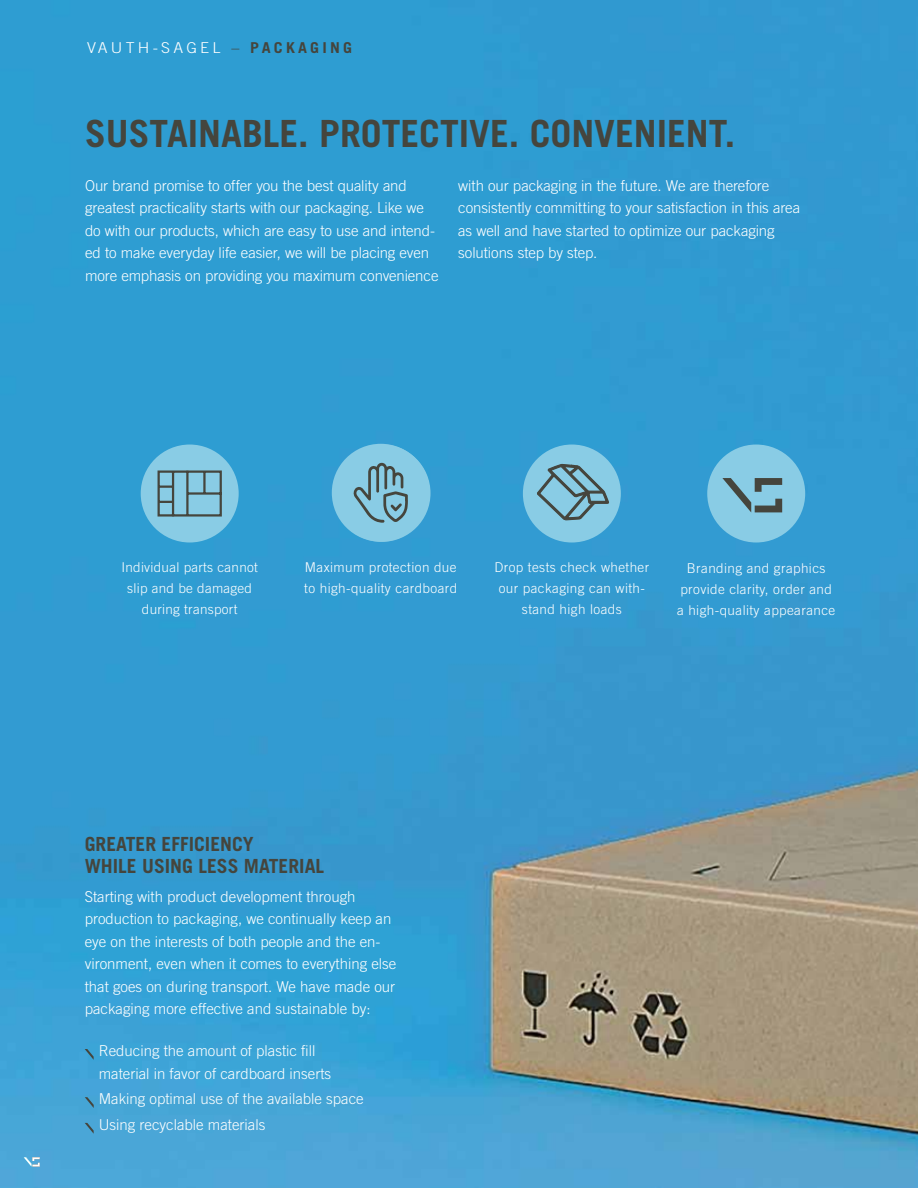
<style>
.page{position:relative;width:918px;height:1188px;background:#fff}
.page>*{position:absolute;margin:0;border:0;box-sizing:border-box;transform-origin:0 0}
.t1{font:700 37.5px "Trade Gothic LT Std";color:#45453d}
.t2{font:700 19.5px/22.5px "Trade Gothic LT Std";color:#45453d}
.t3{font:300 15px/22.5px "Trade Gothic LT Std";color:#fff}
.t4{font:300 15px "Trade Gothic LT Std";letter-spacing:.2em;color:#fff;scale:1.07 1}
.t5{font:300 13.5px/21px "Trade Gothic LT Std";letter-spacing:.03em;color:#fff;text-align:center}
.s1{color:#45453d}
.s2{font-weight:700;color:#45453d}
</style>
<div class="page">
<img style="left:0;top:0;width:918px;height:1188px">
<div style="left:141px;top:445px;width:98px;height:98px;background:#89cce5;border-radius:50%"></div>
<svg style="left:85px;top:1049px;width:9px;height:11px"></svg>
<svg style="left:85px;top:1097px;width:9px;height:11px"></svg>
<svg style="left:85px;top:1123px;width:9px;height:11px"></svg>
<div style="left:707px;top:445px;width:98px;height:98px;background:#89cce5;border-radius:50%"></div>
<div style="left:523px;top:445px;width:98px;height:98px;background:#89cce5;border-radius:50%"></div>
<div style="left:332px;top:444px;width:98px;height:98px;background:#89cce5;border-radius:50%"></div>
<svg style="left:157px;top:470px;width:65px;height:47px"></svg>
<svg style="left:353px;top:463px;width:55px;height:60px"></svg>
<svg style="left:537px;top:463px;width:72px;height:58px"></svg>
<svg style="left:722px;top:478px;width:60px;height:35px"></svg>
<svg style="left:24px;top:1157px;width:16px;height:10px"></svg>
<p class="t4" style="left:87px;top:42px;width:249px">VAUTH-SAGEL <span class="s1">–</span> <span class="s2">PACKAGING</span></p>
<h1 class="t1" style="left:85px;top:120px;width:652px">SUSTAINABLE. PROTECTIVE. CONVENIENT.</h1>
<p class="t3" style="left:85px;top:175px;width:355px">Our brand promise to offer you the best quality and greatest practicality starts with our packaging. Like we do with our products, which are easy to use and intend&shy;ed to make everyday life easier, we will be placing even more emphasis on providing you maximum convenience</p>
<p class="t3" style="left:458px;top:175px;width:344px">with our packaging in the future. We are therefore consistently committing to your satisfaction in this area as well and have started to optimize our packaging solutions step by step.</p>
<p class="t5" style="left:494px;top:558px;width:156px">Drop tests check whether our packaging can with&shy;stand high loads</p>
<p class="t5" style="left:121px;top:558px;width:138px">Individual parts cannot slip and be damaged during transport</p>
<p class="t5" style="left:304px;top:558px;width:154px;text-align:left">Maximum protection due to high-quality cardboard</p>
<p class="t5" style="left:677px;top:558px;width:160px">Branding and graphics provide clarity, order and a high-quality appearance</p>
<h2 class="t2" style="left:85px;top:834px;width:241px">GREATER EFFICIENCY<br>WHILE USING LESS MATERIAL</h2>
<p class="t3" style="left:85px;top:886px;width:313px">Starting with product development through production to packaging, we continually keep an eye on the interests of both people and the en&shy;vironment, even when it comes to everything else that goes on during transport. We have made our packaging more effective and sustainable by:</p>
<p class="t3" style="left:99px;top:1041px;width:234px">Reducing the amount of plastic fill material in favor of cardboard inserts</p>
<p class="t3" style="left:99px;top:1088px;width:267px;line-height:25.5px">Making optimal use of the available space<br>Using recyclable materials</p>
</div>
